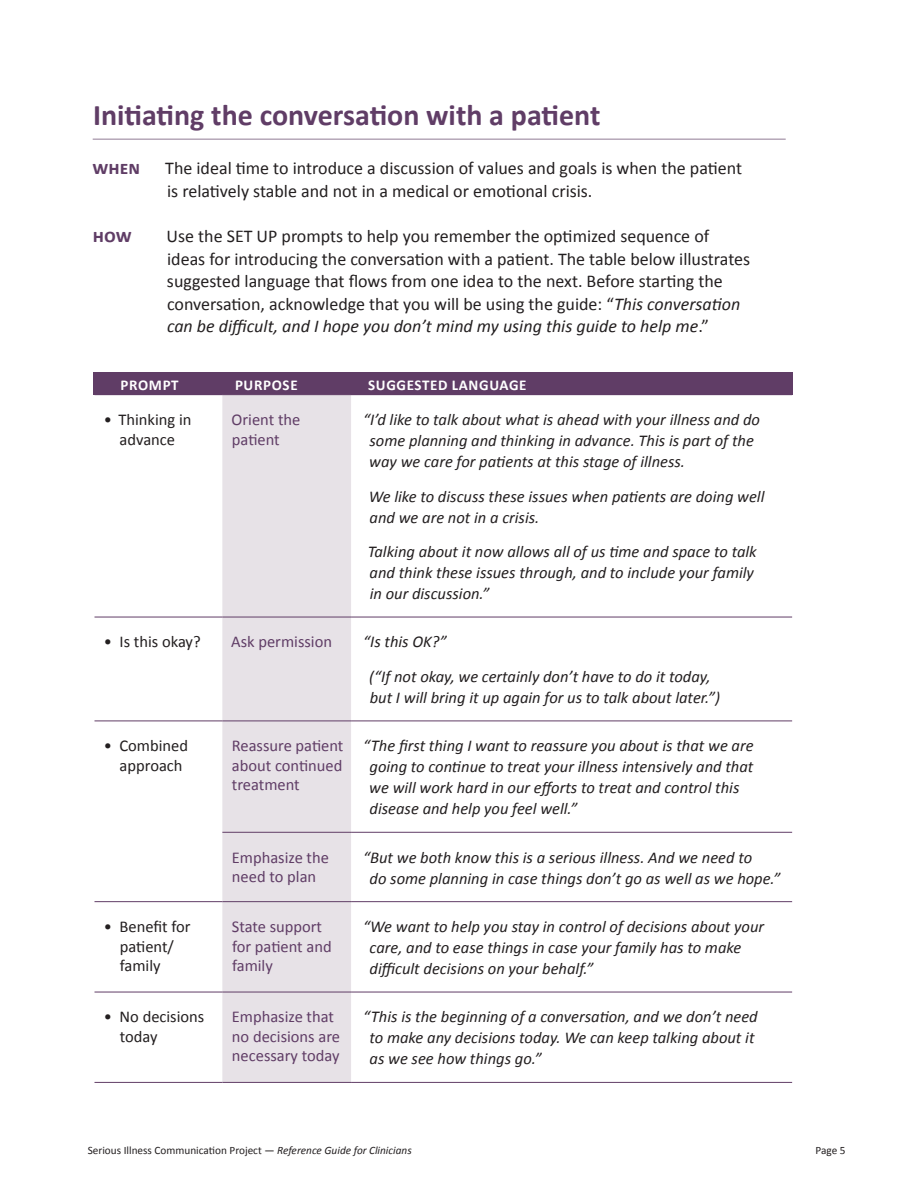
<style>
.page{position:relative;width:918px;height:1188px;background:#fff}
.page>*{position:absolute;margin:0;border:0;box-sizing:border-box;transform-origin:0 0}
.Head_1_Page{font:700 30px "Calibri";color:#603d66}
.Body_0{font:700 19.5px "Calibri";color:#603d66}
.Body_0-2{font:18px/22.5px "Calibri";color:#231f20}
.t1{font:italic 16.5px/21px "Calibri";color:#231f20}
.t2{font:16.5px/19.5px "Calibri";color:#603d66}
.t3{font:16.5px/19.5px "Calibri";color:#231f20}
.Body_0-3{font:700 15px "Calibri";letter-spacing:.045em;color:#fff}
.t4{font:11.25px "Calibri";color:#231f20}
.s1{font-style:italic}
</style>
<div class="page">
<div style="left:93px;top:373px;width:699px;height:22px;background:#603d66"></div>
<div style="left:222px;top:395px;width:129px;height:687px;background:#e7e2e7"></div>
<hr style="left:94px;top:617px;width:128px;height:1px;background:#603d66">
<hr style="left:222px;top:617px;width:129px;height:1px;background:#603d66">
<hr style="left:351px;top:617px;width:441px;height:1px;background:#603d66">
<hr style="left:94px;top:721px;width:128px;height:1px;background:#603d66">
<hr style="left:222px;top:721px;width:129px;height:1px;background:#603d66">
<hr style="left:351px;top:721px;width:441px;height:1px;background:#603d66">
<hr style="left:222px;top:832px;width:129px;height:1px;background:#603d66">
<hr style="left:351px;top:832px;width:441px;height:1px;background:#603d66">
<hr style="left:222px;top:901px;width:129px;height:1px;background:#603d66">
<hr style="left:351px;top:901px;width:441px;height:1px;background:#603d66">
<hr style="left:94px;top:992px;width:128px;height:1px;background:#603d66">
<hr style="left:222px;top:992px;width:129px;height:1px;background:#603d66">
<hr style="left:351px;top:992px;width:441px;height:1px;background:#603d66">
<hr style="left:94px;top:1082px;width:128px;height:1px;background:#603d66">
<hr style="left:222px;top:1082px;width:129px;height:1px;background:#603d66">
<hr style="left:351px;top:1082px;width:441px;height:1px;background:#603d66">
<hr style="left:94px;top:901px;width:128px;height:1px;background:#603d66">
<hr style="left:93px;top:139px;width:693px;height:1px;background:#9d89a0">
<p class="Head_1_Page" style="left:93px;top:96px;width:509px">Initiating the conversation with a patient</p>
<p class="Body_0" style="left:93px;top:155px;width:49px">WHEN</p>
<p class="Body_0" style="left:93px;top:223px;width:40px">HOW</p>
<p class="Body_0-2" style="left:165px;top:157px;width:578px">The ideal time to introduce a discussion of values and goals is when the patient is relatively stable and not in a medical or emotional crisis.</p>
<p class="Body_0-2" style="left:167px;top:225px;width:585px">Use the SET UP prompts to help you remember the optimized sequence of ideas for introducing the conversation with a patient. The table below illustrates suggested language that flows from one idea to the next. Before starting the conversation, acknowledge that you will be using the guide: “<span class="s1">This conversation can be difficult, and I hope you don’t mind my using this guide to help me</span>.”</p>
<p class="Body_0-3" style="left:121px;top:376px;width:60px">PROMPT</p>
<p class="Body_0-3" style="left:235px;top:376px;width:64px">PURPOSE</p>
<p class="Body_0-3" style="left:368px;top:376px;width:160px">SUGGESTED LANGUAGE</p>
<p class="t3" style="left:104px;top:410px;width:89px;text-align:center">• Thinking in advance</p>
<p class="t2" style="left:232px;top:410px;width:70px">Orient the patient</p>
<p class="t1" style="left:369px;top:408px;width:392px;text-indent:-6px">“I’d like to talk about what is ahead with your illness and do some planning and thinking in advance. This is part of the way we care for patients at this stage of illness.</p>
<p class="t1" style="left:369px;top:485px;width:397px">We like to discuss these issues when patients are doing well and we are not in a crisis.</p>
<p class="t1" style="left:368px;top:540px;width:390px">Talking about it now allows all of us time and space to talk and think these issues through, and to include your family in our discussion.”</p>
<p class="t3" style="left:104px;top:632px;width:98px">• Is this okay?</p>
<p class="t2" style="left:231px;top:632px;width:102px">Ask permission</p>
<p class="t1" style="left:363px;top:631px;width:85px">“Is this OK?”</p>
<p class="t1" style="left:369px;top:665px;width:352px">(“If not okay, we certainly don’t have to do it today, but I will bring it up again for us to talk about later.”)</p>
<p class="t3" style="left:120px;top:736px;width:70px;text-indent:-16px">• Combined approach</p>
<p class="t2" style="left:232px;top:736px;width:113px;text-align:justify">Reassure patient about continued treatment</p>
<p class="t1" style="left:369px;top:735px;width:386px;text-indent:-6px">“The first thing I want to reassure you about is that we are going to continue to treat your illness intensively and that we will work hard in our efforts to treat and control this disease and help you feel well.”</p>
<p class="t2" style="left:232px;top:847px;width:99px">Emphasize the need to plan</p>
<p class="t1" style="left:370px;top:846px;width:412px;text-indent:-6px">“But we both know this is a serious illness. And we need to<br>do some planning in case things don’t go as well as we hope.”</p>
<p class="t3" style="left:120px;top:917px;width:72px;text-indent:-16px">• Benefit for patient/ family</p>
<p class="t2" style="left:232px;top:917px;width:101px">State support for patient and family</p>
<p class="t1" style="left:370px;top:915px;width:396px;text-indent:-6px">“We want to help you stay in control of decisions about your care, and to ease things in case your family has to make difficult decisions on your behalf.”</p>
<p class="t3" style="left:120px;top:1007px;width:86px;text-indent:-16px">• No decisions today</p>
<p class="t2" style="left:232px;top:1007px;width:110px">Emphasize that no decisions are necessary today</p>
<p class="t1" style="left:370px;top:1006px;width:390px;text-indent:-6px">“This is the beginning of a conversation, and we don’t need to make any decisions today. We can keep talking about it as we see how things go.”</p>
<p class="t4" style="left:88px;top:1143px;width:326px">Serious Illness Communication Project — <span class="s1">Reference Guide for Clinicians</span></p>
<p class="t4" style="left:816px;top:1143px;width:32px">Page 5</p>
</div>
